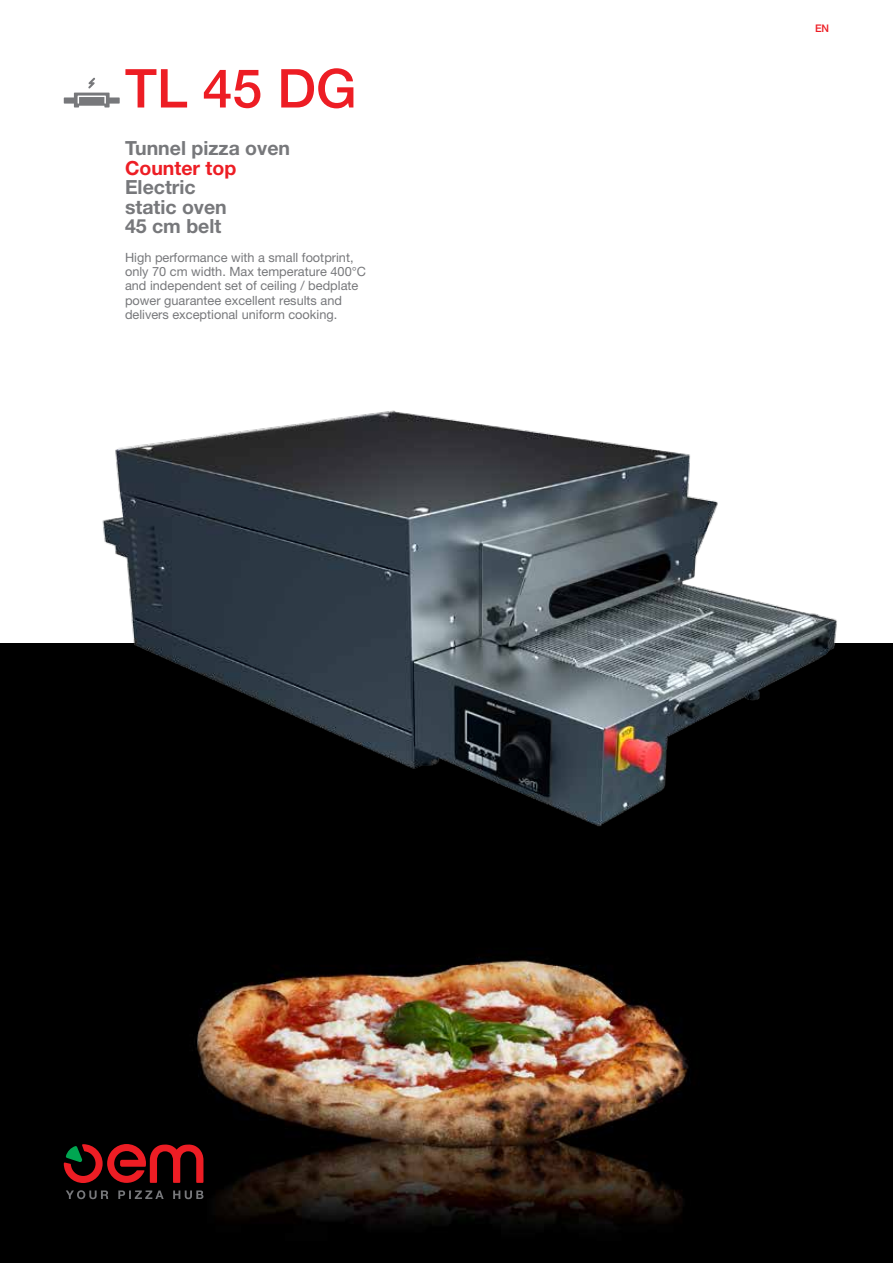
<style>
.page{position:relative;width:893px;height:1263px;background:#fff}
.page>*{position:absolute;margin:0;border:0;box-sizing:border-box;transform-origin:0 0}
.t1{font:500 53.7px "Helvetica Neue LT Std";color:#ed1d24}
.t2{font:700 19.5px/19.5px "Helvetica Neue LT Std";color:#77787b}
.t3{font:700 19.5px "Helvetica Neue LT Std";color:#ed1d24}
.t4{font:12.75px/14.2px "Helvetica Neue LT Pro";color:#77787b}
.t5{font:500 10.5px "Helvetica Neue LT Std";color:#ed1d24}
</style>
<div class="page">
<div style="left:0;top:643px;width:893px;height:620px;background:#000"></div>
<img style="left:80px;top:958px;width:609px;height:266px">
<svg style="left:66px;top:1190px;width:137px;height:9px"></svg>
<svg style="left:64px;top:1144px;width:139px;height:39px"></svg>
<svg style="left:64px;top:78px;width:56px;height:29px"></svg>
<img style="left:102px;top:410px;width:735px;height:416px">
<h1 class="t1" style="left:125px;top:56px;width:233px">TL 45 DG</h1>
<h2 class="t2" style="left:125px;top:138px;width:167px">Tunnel pizza oven</h2>
<h2 class="t3" style="left:125px;top:156px;width:113px">Counter top</h2>
<h2 class="t2" style="left:125px;top:177px;width:103px">Electric static oven<br>45 cm belt</h2>
<p class="t4" style="left:125px;top:250px;width:243px">High performance with a small footprint, only 70 cm width. Max temperature 400°C and independent set of ceiling / bedplate power guarantee excellent results and delivers exceptional uniform cooking.</p>
<p class="t5" style="left:815px;top:22px;width:16px">EN</p>
</div>
